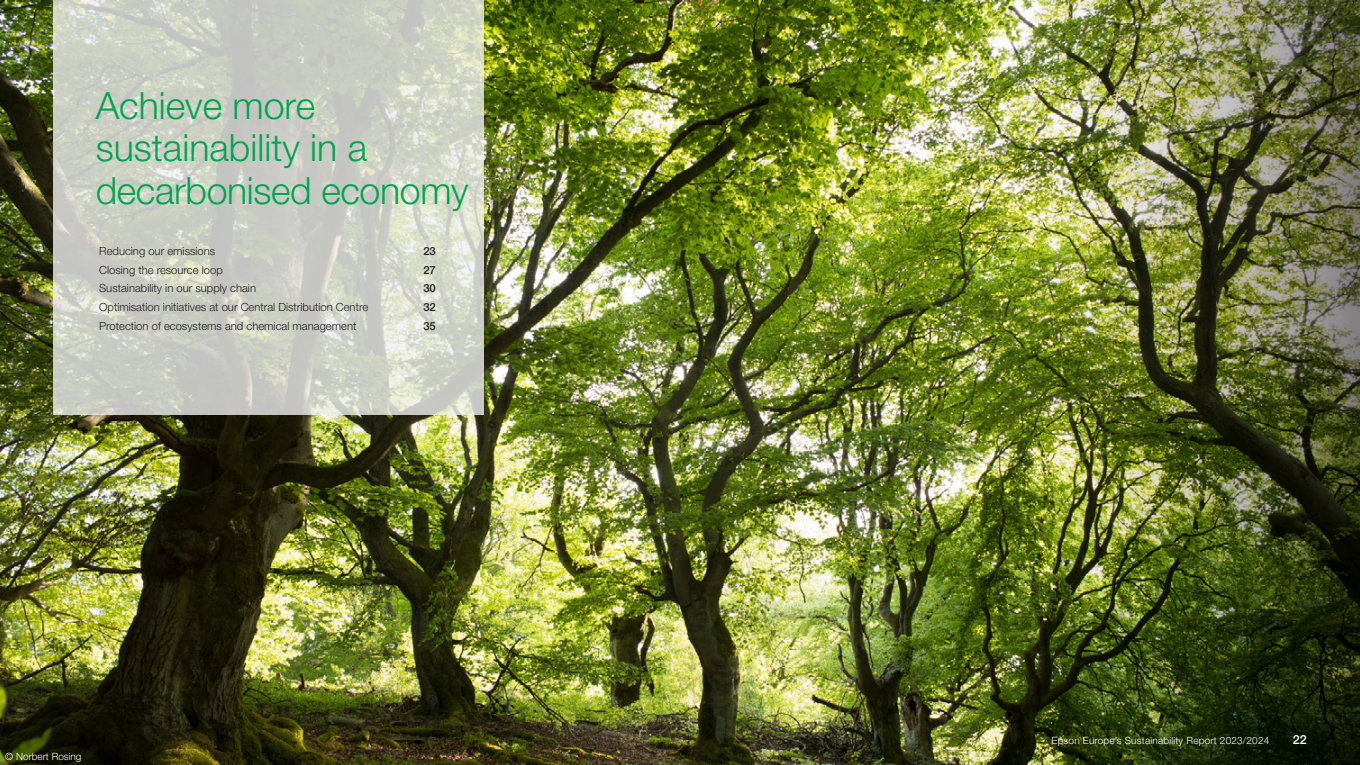
<style>
.page{position:relative;width:1360px;height:765px;background:#fff}
.page>*{position:absolute;margin:0;border:0;box-sizing:border-box;transform-origin:0 0}
.t1{font:300 37.5px/42.5px "Helvetica Neue LT Std";color:#00a54f}
.t2{font:500 12.5px "Helvetica Neue LT Std";color:#fff}
.body{font:300 11.25px "Helvetica Neue LT Std";color:#231f20}
.body-2{font:500 11.25px "Helvetica Neue LT Std";color:#231f20}
.t3{font:300 10px "Helvetica Neue LT Std";letter-spacing:.02em;color:#fff}
.t4{font:300 10px "Helvetica Neue LT Std";color:#fff}
</style>
<div class="page">
<img style="left:0;top:0;width:1012px;height:765px">
<svg style="left:53px;top:0;width:430px;height:415px;background:#cdd0c5"></svg>
<img style="left:1012px;top:0;width:348px;height:765px">
<h1 class="t1" style="left:96px;top:84px;width:374px">Achieve more sustainability in a decarbonised economy</h1>
<p class="body" style="left:99px;top:244px;width:118px">Reducing our emissions</p>
<p class="body-2" style="left:423px;top:244px;width:14px">23</p>
<p class="body" style="left:99px;top:263px;width:125px">Closing the resource loop</p>
<p class="body-2" style="left:423px;top:263px;width:14px">27</p>
<p class="body" style="left:99px;top:281px;width:158px">Sustainability in our supply chain</p>
<p class="body-2" style="left:423px;top:282px;width:14px">30</p>
<p class="body" style="left:99px;top:300px;width:270px">Optimisation initiatives at our Central Distribution Centre</p>
<p class="body-2" style="left:423px;top:300px;width:14px">32</p>
<p class="body" style="left:99px;top:319px;width:259px">Protection of ecosystems and chemical management</p>
<p class="body-2" style="left:423px;top:319px;width:14px">35</p>
<p class="t4" style="left:5px;top:750px;width:78px">© Norbert Rosing</p>
<p class="t3" style="left:1051px;top:734px;width:219px">Epson Europe’s Sustainability Report 2023/2024</p>
<p class="t2" style="left:1293px;top:732px;width:15px">22</p>
</div>
